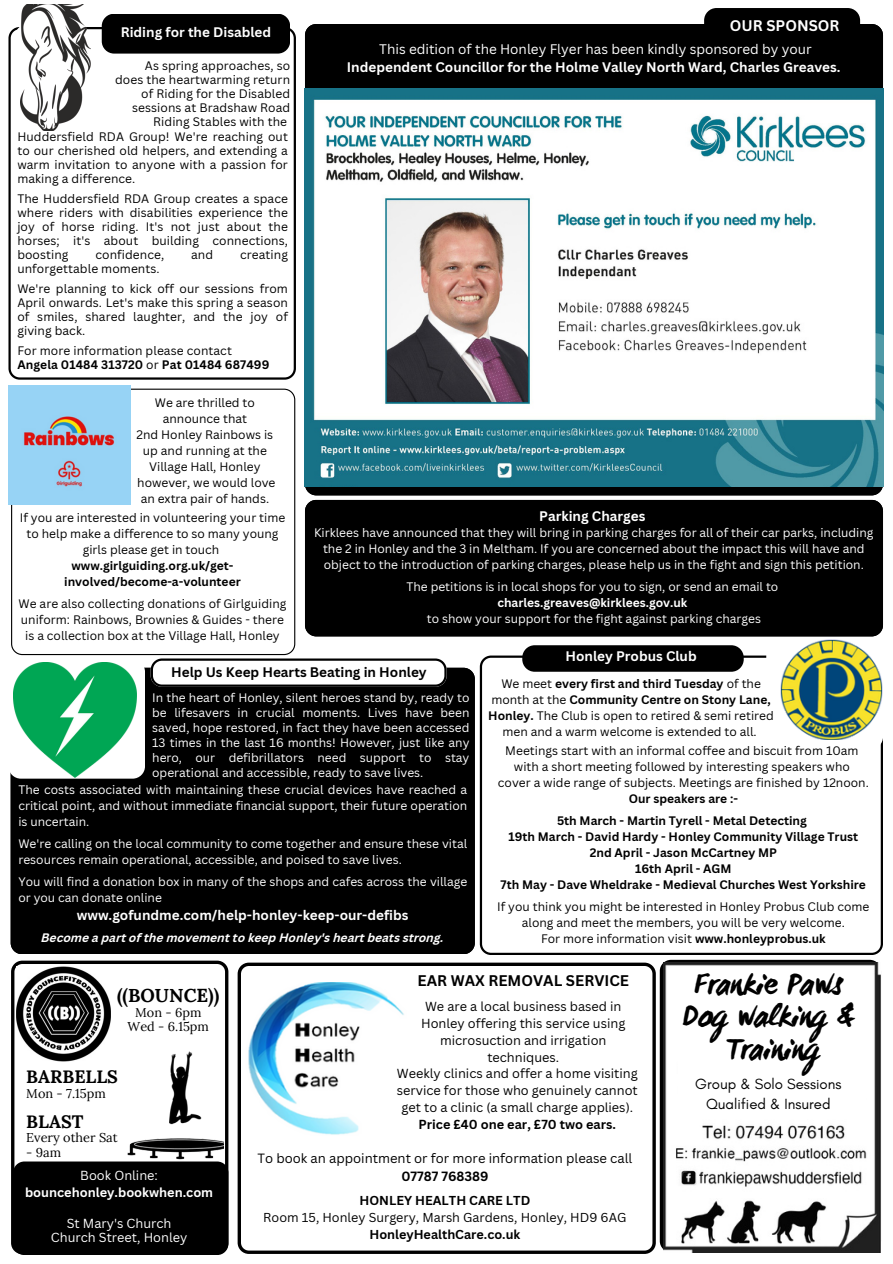
<style>
.page{position:relative;width:893px;height:1264px;background:#fff}
.page>*{position:absolute;margin:0;border:0;box-sizing:border-box;transform-origin:0 0}
.t1{font:700 31.5px/32.7px "WC Mano Negra Bta";color:#000;text-align:center}
.t2{font:700 18.75px "Lora";color:#000}
.t3{font:700 18px "Lora";color:#000}
.t4{font:15px/20.2px "Glacial Indifference";color:#000;text-align:center}
.t5{font:700 15px "Canva Sans";color:#000}
.t6{font:700 15px "Canva Sans";color:#fff}
.t7{font:700 13.5px/18px "Canva Sans";color:#fff;text-align:center}
.t8{font:700 13.5px "Canva Sans";color:#000}
.t9{font:13.05px/17.9px "Canva Sans";color:#000;text-align:center}
.t10{font:12.75px/17px "Canva Sans";color:#000;text-align:center}
.t11{font:12.75px/14.9px "Lora";color:#000;text-align:center}
.t12{font:700 12.75px/17px "Canva Sans";color:#fff;text-align:center}
.t13{font:12.75px/14.9px "Canva Sans";color:#fff;text-align:center}
.t14{font:12.6px/16.8px "Canva Sans";color:#000;text-align:center}
.t15{font:12px/14px "Canva Sans";color:#000;text-align:center}
.t16{font:12px/16px "Canva Sans";color:#fff;text-align:justify}
.t17{font:700 12px/16px "Canva Sans";color:#000;text-align:center}
.t18{font:italic 700 12px "Canva Sans";color:#fff}
.t19{font:700 12px "Canva Sans";color:#fff}
.s1{font-weight:400}
.s2{font-weight:700}
</style>
<div class="page">
<div style="left:305px;top:24px;width:577px;height:471px;background:#000"></div>
<svg style="left:659px;top:959px;width:221px;height:293px;background:#414141"></svg>
<img style="left:663px;top:962px;width:217px;height:289px">
<img style="left:305px;top:89px;width:578px;height:397px">
<div style="left:704px;top:8px;width:156px;height:32px;background:#000;border-radius:12px"></div>
<svg style="left:480px;top:655px;width:402px;height:299px"></svg>
<div style="left:766px;top:641px;width:116px;height:108px;background:#fff;border-radius:12px"></div>
<img style="left:780px;top:639px;width:102px;height:101px">
<div style="left:522px;top:645px;width:221px;height:26px;background:#000;border-radius:12px"></div>
<div style="left:11px;top:667px;width:463px;height:286px;background:#000"></div>
<svg style="left:151px;top:658px;width:295px;height:28px"></svg>
<div style="left:8px;top:659px;width:137px;height:119px;background:#fff;border-radius:12px"></div>
<img style="left:13px;top:662px;width:124px;height:115px">
<svg style="left:228px;top:969px;width:1px;height:40px"></svg>
<svg style="left:8px;top:27px;width:287px;height:352px"></svg>
<div style="left:15px;top:24px;width:74px;height:124px;background:#fff;border-radius:12px"></div>
<img style="left:20px;top:4px;width:70px;height:126px">
<div style="left:102px;top:14px;width:188px;height:40px;background:#000;border-radius:12px"></div>
<div style="left:677px;top:973px;width:191px;height:132px;background:#fff;border-radius:12px"></div>
<div style="left:305px;top:500px;width:577px;height:136px;background:#000"></div>
<svg style="left:11px;top:388px;width:284px;height:267px"></svg>
<img style="left:8px;top:385px;width:122px;height:119px">
<svg style="left:237px;top:962px;width:418px;height:291px"></svg>
<img style="left:241px;top:982px;width:169px;height:153px">
<svg style="left:11px;top:960px;width:217px;height:294px"></svg>
<div style="left:13px;top:1161px;width:215px;height:93px;background:#000;border-radius:11px"></div>
<img style="left:16px;top:966px;width:95px;height:95px">
<img style="left:127px;top:1040px;width:97px;height:124px">
<p class="t7" style="left:121px;top:23px;width:152px">Riding for the Disabled</p>
<p class="t15" style="left:115px;top:58px;width:176px;text-align:right">As spring approaches, so does the heartwarming return of Riding for the Disabled sessions at Bradshaw Road<br>Riding Stables with the</p>
<p class="t15" style="left:17px;top:129px;width:272px;text-align:justify">Huddersfield RDA Group! We're reaching out to our cherished old helpers, and extending a warm invitation to anyone with a passion for making a difference.</p>
<p class="t15" style="left:17px;top:191px;width:272px;text-align:justify">The Huddersfield RDA Group creates a space where riders with disabilities experience the joy of horse riding. It's not just about the horses; it's about building connections, boosting</p>
<p class="t15" style="left:95px;top:247px;width:70px">confidence,</p>
<p class="t15" style="left:191px;top:247px;width:23px">and</p>
<p class="t15" style="left:240px;top:247px;width:49px">creating</p>
<p class="t15" style="left:17px;top:261px;width:144px">unforgettable moments.</p>
<p class="t15" style="left:17px;top:281px;width:272px;text-align:justify">We're planning to kick off our sessions from April onwards. Let's make this spring a season of smiles, shared laughter, and the joy of giving back.</p>
<p class="t15" style="left:17px;top:343px;width:216px">For more information please contact</p>
<p class="t17" style="left:17px;top:356px;width:253px">Angela 01484 313720 <span class="s1">or</span> Pat 01484 687499</p>
<p class="t15" style="left:155px;top:395px;width:101px">We are thrilled to</p>
<p class="t15" style="left:163px;top:411px;width:86px">announce that</p>
<p class="t15" style="left:136px;top:427px;width:138px">2nd Honley Rainbows is</p>
<p class="t15" style="left:143px;top:443px;width:125px">up and running at the</p>
<p class="t15" style="left:149px;top:459px;width:113px">Village Hall, Honley</p>
<h4 class="t15" style="left:137px;top:475px;width:140px">however, we would love</h4>
<p class="t15" style="left:141px;top:491px;width:130px">an extra pair of hands.</p>
<h5 class="t15" style="left:20px;top:509px;width:267px;line-height:16px">If you are interested in volunteering your time to help make a difference to so many young girls please get in touch</h5>
<h5 class="t17" style="left:64px;top:557px;width:178px">www.girlguiding.org.uk/get&shy;involved/become-a-volunteer</h5>
<h2 class="t15" style="left:19px;top:595px;width:269px;line-height:16px">We are also collecting donations of Girlguiding uniform: Rainbows, Brownies &amp; Guides - there is a collection box at the Village Hall, Honley</h2>
<h5 class="t6" style="left:730px;top:14px;width:111px">OUR SPONSOR</h5>
<h6 class="t7" style="left:347px;top:39px;width:495px"><span class="s1">This edition of the Honley Flyer has been kindly sponsored by your<br></span>Independent Councillor for the Holme Valley North Ward, Charles Greaves.</h6>
<h1 class="t7" style="left:539px;top:507px;width:108px">Parking Charges</h1>
<h3 class="t16" style="left:314px;top:524px;width:561px;text-align:center">Kirklees have announced that they will bring in parking charges for all of their car parks, including the 2 in Honley and the 3 in Meltham. If you are concerned about the impact this will have and object to the introduction of parking charges, please help us in the fight and sign this petition.</h3>
<p class="t16" style="left:406px;top:578px;width:373px">The petitions is in local shops for you to sign, or send an email to</p>
<h5 class="t19" style="left:497px;top:594px;width:192px">charles.greaves@kirklees.gov.uk</h5>
<p class="t16" style="left:426px;top:610px;width:336px">to show your support for the fight against parking charges</p>
<p class="t8" style="left:171px;top:662px;width:257px">Help Us Keep Hearts Beating in Honley</p>
<p class="t16" style="left:152px;top:689px;width:319px;line-height:15px">In the heart of Honley, silent heroes stand by, ready to be lifesavers in crucial moments. Lives have been saved, hope restored, in fact they have been accessed 13 times in the last 16 months! However, just like any hero, our defibrillators need support to stay operational and accessible, ready to save lives.</p>
<p class="t16" style="left:18px;top:781px;width:450px">The costs associated with maintaining these crucial devices have reached a critical point, and without immediate financial support, their future operation is uncertain.</p>
<h6 class="t16" style="left:18px;top:835px;width:450px">We're calling on the local community to come together and ensure these vital resources remain operational, accessible, and poised to save lives.</h6>
<p class="t16" style="left:18px;top:873px;width:450px">You will find a donation box in many of the shops and cafes across the village or you can donate online</p>
<p class="t7" style="left:77px;top:905px;width:333px">www.gofundme.com/help-honley-keep-our-defibs</p>
<p class="t18" style="left:41px;top:932px;width:404px">Become a part of the movement to keep Honley's heart beats strong.</p>
<h4 class="t7" style="left:565px;top:647px;width:133px">Honley Probus Club</h4>
<p class="t15" style="left:488px;top:675px;width:287px;line-height:16px">We meet <span class="s2">every first and third Tuesday</span> of the month at the <span class="s2">Community Centre on Stony Lane, Honley.</span> The Club is open to retired &amp; semi retired men and a warm welcome is extended to all.</p>
<p class="t15" style="left:505px;top:743px;width:355px">Meetings start with an informal coffee and biscuit from 10am</p>
<p class="t15" style="left:514px;top:759px;width:337px">with a short meeting followed by interesting speakers who</p>
<p class="t15" style="left:498px;top:775px;width:372px">cover a wide range of subjects. Meetings are finished by 12noon.</p>
<p class="t17" style="left:628px;top:790px;width:111px">Our speakers are :-</p>
<p class="t17" style="left:500px;top:812px;width:367px">5th March - Martin Tyrell - Metal Detecting<br>19th March - David Hardy - Honley Community Village Trust 2nd April - Jason McCartney MP<br>16th April - AGM<br>7th May - Dave Wheldrake - Medieval Churches West Yorkshire</p>
<p class="t15" style="left:497px;top:898px;width:374px;line-height:16px">If you think you might be interested in Honley Probus Club come along and meet the members, you will be very welcome.</p>
<p class="t15" style="left:541px;top:931px;width:286px">For more information visit <span class="s2">www.honleyprobus.uk</span></p>
<p class="t2" style="left:117px;top:982px;width:104px">((BOUNCE))</p>
<p class="t11" style="left:128px;top:1004px;width:83px">Mon - 6pm<br>Wed - 6.15pm</p>
<h5 class="t3" style="left:26px;top:1065px;width:93px">BARBELLS</h5>
<h5 class="t11" style="left:26px;top:1086px;width:81px">Mon - 7.15pm</h5>
<h5 class="t3" style="left:26px;top:1109px;width:59px">BLAST</h5>
<h5 class="t11" style="left:26px;top:1129px;width:93px">Every other Sat</h5>
<h5 class="t11" style="left:26px;top:1144px;width:36px">- 9am</h5>
<h5 class="t12" style="left:25px;top:1166px;width:190px"><span class="s1">Book Online: </span>bouncehonley.bookwhen.com</h5>
<h5 class="t13" style="left:51px;top:1215px;width:138px">St Mary's Church<br>Church Street, Honley</h5>
<p class="t5" style="left:417px;top:970px;width:213px">EAR WAX REMOVAL SERVICE</p>
<p class="t10" style="left:421px;top:997px;width:206px">We are a local business based in<br>Honley offering this service using microsuction and irrigation techniques.</p>
<p class="t10" style="left:397px;top:1064px;width:242px">Weekly clinics and offer a home visiting service for those who genuinely cannot get to a clinic (a small charge applies).<br><span class="s2">Price £40 one ear, £70 two ears.</span></p>
<p class="t9" style="left:257px;top:1149px;width:376px">To book an appointment or for more information please call<br><span class="s2">07787 768389</span></p>
<p class="t14" style="left:263px;top:1192px;width:364px"><span class="s2">HONLEY HEALTH CARE LTD<br></span>Room 15, Honley Surgery, Marsh Gardens, Honley, HD9 6AG<br><span class="s2">HonleyHealthCare.co.uk</span></p>
<h1 class="t1" style="left:682px;top:969px;width:172px">Frankie Paws<br>Dog walking &amp;<br>Training</h1>
<p class="t4" style="left:695px;top:1073px;width:147px">Group &amp; Solo Sessions<br>Qualified &amp; Insured</p>
</div>
